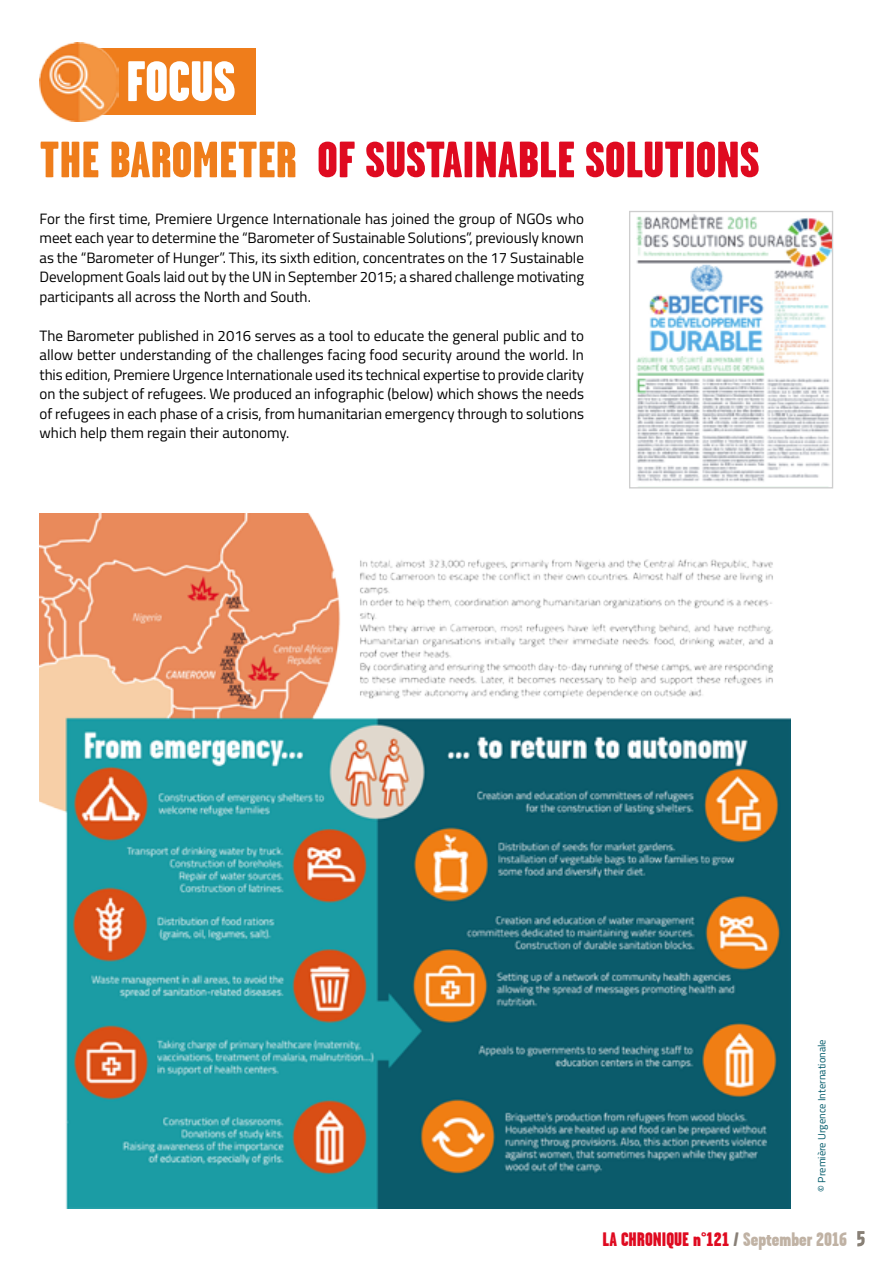
<style>
.page{position:relative;width:893px;height:1263px;background:#fff}
.page>*{position:absolute;margin:0;border:0;box-sizing:border-box;transform-origin:0 0}
.t1{font:900 51px "Garage Gothic";color:#df0a20}
.t2{font:900 19.5px "Garage Gothic";color:#df0a20}
.t3{font:15px/19.5px "Titillium Web";color:#000;text-align:justify}
.t4{font:10.5px "Titillium Web";color:#005a6a}
.s1{color:#ef7d1b}
.s2{color:#898077}
.s3{color:#c0b2a4}
</style>
<div class="page">
<div style="left:76px;top:48px;width:180px;height:67px;background:#ef7d1b"></div>
<svg style="left:128px;top:61px;width:107px;height:40px"></svg>
<img style="left:40px;top:43px;width:78px;height:78px">
<svg style="left:857px;top:1231px;width:8px;height:15px"></svg>
<img style="left:40px;top:513px;width:751px;height:696px">
<img style="left:636px;top:214px;width:195px;height:268px">
<div style="left:629px;top:211px;width:204px;height:277px;border:1px solid #cecece"></div>
<h1 class="t1" style="left:40px;top:131px;width:722px"><span class="s1">THE BAROMETER</span> OF SUSTAINABLE SOLUTIONS</h1>
<p class="t3" style="left:40px;top:208px;width:546px">For the first time, Premiere Urgence Internationale has joined the group of NGOs who meet each year to determine the “Barometer of Sustainable Solutions”, previously known as the “Barometer of Hunger”. This, its sixth edition, concentrates on the 17 Sustainable Development Goals laid out by the UN in September 2015; a shared challenge motivating participants all across the North and South.</p>
<p class="t3" style="left:40px;top:325px;width:546px">The Barometer published in 2016 serves as a tool to educate the general public and to allow better understanding of the challenges facing food security around the world. In this edition, Premiere Urgence Internationale used its technical expertise to provide clarity on the subject of refugees. We produced an infographic (below) which shows the needs of refugees in each phase of a crisis, from humanitarian emergency through to solutions which help them regain their autonomy.</p>
<p class="t4" style="left:814px;top:1191px;width:154px;rotate:-90deg">© Première Urgence Internationale</p>
<h2 class="t2" style="left:602px;top:1228px;width:246px">LA CHRONIQUE n°121 <span class="s2">/</span> <span class="s3">September 2016</span></h2>
</div>
